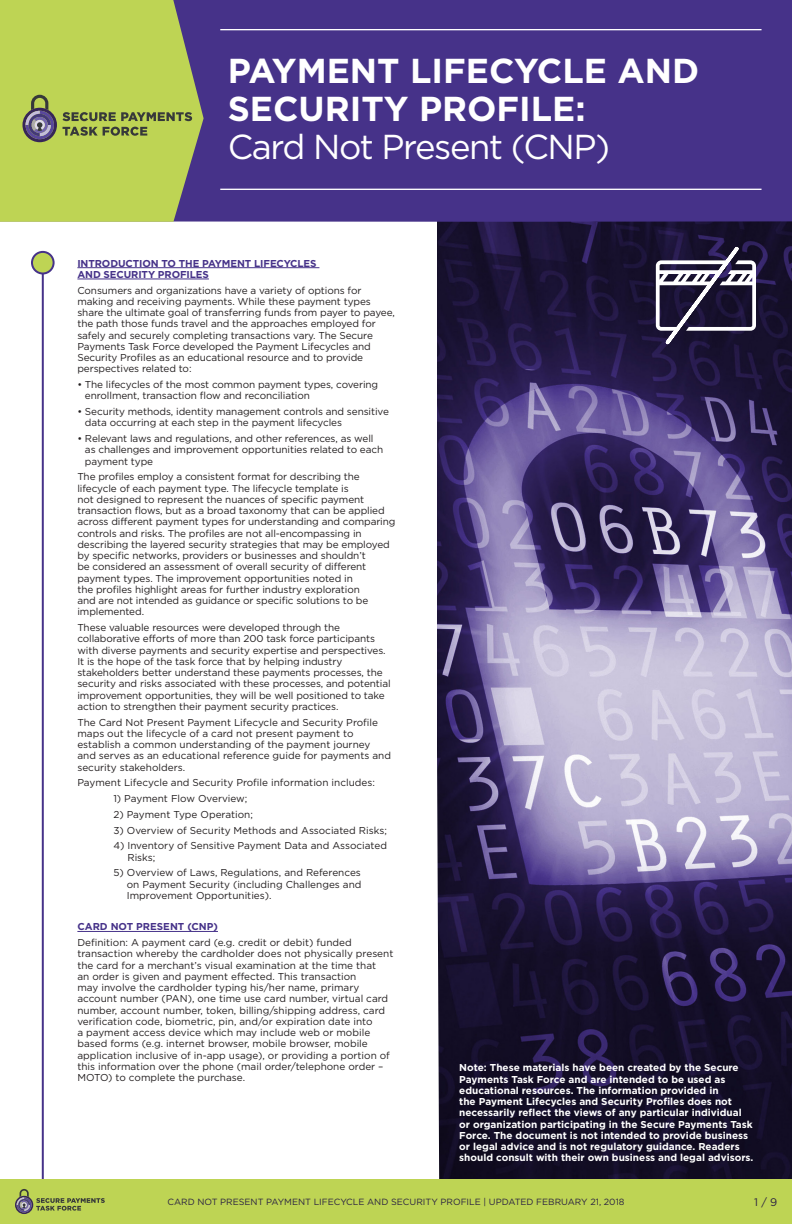
<style>
.page{position:relative;width:792px;height:1224px;background:#fff}
.page>*{position:absolute;margin:0;border:0;box-sizing:border-box;transform-origin:0 0}
.t1{font:700 34.6px/38px "Gotham";color:#fff}
.t2{font:34.6px "Gotham";letter-spacing:-.04em;color:#fff}
.t3{font:11px "Gotham";color:#2b2142}
.t4{font:10px/11.2px "Gotham";letter-spacing:-.01em;color:#231f20}
.t5{font:700 10px/11.2px "Gotham";color:#fff}
.t6{font:700 10px/11.2px "Gotham";letter-spacing:-.01em;color:#463289}
.t7{font:9px "Gotham";color:#2b2242}
</style>
<div class="page">
<hr style="left:42px;top:273px;width:2px;height:951px;background:#463289">
<img style="left:437px;top:222px;width:355px;height:957px">
<div style="left:0;top:1179px;width:792px;height:45px;background:#bed454"></div>
<div style="left:32px;top:252px;width:22px;height:22px;background:#bed454;border-radius:50%"></div>
<div style="left:31px;top:251px;width:24px;height:24px;border:2px solid #463289;border-radius:50%"></div>
<svg style="left:15px;top:1189px;width:90px;height:25px"></svg>
<div style="left:204px;top:0;width:588px;height:222px;background:#463289"></div>
<svg style="left:0;top:0;width:204px;height:222px;background:#b4c758"></svg>
<svg style="left:22px;top:95px;width:35px;height:47px;background:#83856f"></svg>
<svg style="left:63px;top:112px;width:129px;height:9px"></svg>
<svg style="left:63px;top:127px;width:84px;height:9px"></svg>
<hr style="left:77px;top:267px;width:242px;height:1px;background:#463289">
<hr style="left:77px;top:279px;width:132px;height:1px;background:#463289">
<hr style="left:77px;top:931px;width:141px;height:1px;background:#463289">
<hr style="left:220px;top:29px;width:542px;height:1px;background:#fff">
<hr style="left:220px;top:189px;width:542px;height:1px;background:#fff">
<svg style="left:656px;top:246px;width:100px;height:99px"></svg>
<p class="t1" style="left:228px;top:52px;width:473px">PAYMENT LIFECYCLE AND<br>SECURITY PROFILE:</p>
<p class="t2" style="left:228px;top:126px;width:384px">Card Not Present (CNP)</p>
<p class="t6" style="left:77px;top:258px;width:241px">INTRODUCTION TO THE PAYMENT LIFECYCLES<br>AND SECURITY PROFILES</p>
<p class="t4" style="left:77px;top:285px;width:319px">Consumers and organizations have a variety of options for making and receiving payments. While these payment types share the ultimate goal of transferring funds from payer to payee, the path those funds travel and the approaches employed for safely and securely completing transactions vary. The Secure Payments Task Force developed the Payment Lifecycles and Security Profiles as an educational resource and to provide perspectives related to:</p>
<p class="t4" style="left:85px;top:379px;width:295px;text-indent:-8px">• The lifecycles of the most common payment types, covering enrollment, transaction flow and reconciliation</p>
<p class="t4" style="left:85px;top:406px;width:306px;text-indent:-8px">• Security methods, identity management controls and sensitive data occurring at each step in the payment lifecycles</p>
<p class="t4" style="left:85px;top:433px;width:300px;text-indent:-8px">• Relevant laws and regulations, and other references, as well as challenges and improvement opportunities related to each payment type</p>
<p class="t4" style="left:77px;top:471px;width:320px">The profiles employ a consistent format for describing the lifecycle of each payment type. The lifecycle template is<br>not designed to represent the nuances of specific payment transaction flows, but as a broad taxonomy that can be applied across different payment types for understanding and comparing controls and risks. The profiles are not all-encompassing in describing the layered security strategies that may be employed by specific networks, providers or businesses and shouldn’t<br>be considered an assessment of overall security of different payment types. The improvement opportunities noted in<br>the profiles highlight areas for further industry exploration<br>and are not intended as guidance or specific solutions to be implemented.</p>
<p class="t4" style="left:77px;top:622px;width:315px">These valuable resources were developed through the collaborative efforts of more than 200 task force participants with diverse payments and security expertise and perspectives.<br>It is the hope of the task force that by helping industry stakeholders better understand these payments processes, the security and risks associated with these processes, and potential improvement opportunities, they will be well positioned to take action to strengthen their payment security practices.</p>
<p class="t4" style="left:77px;top:717px;width:315px">The Card Not Present Payment Lifecycle and Security Profile maps out the lifecycle of a card not present payment to establish a common understanding of the payment journey and serves as an educational reference guide for payments and security stakeholders.</p>
<p class="t4" style="left:77px;top:777px;width:299px">Payment Lifecycle and Security Profile information includes:</p>
<p class="t4" style="left:113px;top:793px;width:136px">1) Payment Flow Overview;</p>
<p class="t4" style="left:113px;top:809px;width:141px">2) Payment Type Operation;</p>
<p class="t4" style="left:113px;top:825px;width:275px">3) Overview of Security Methods and Associated Risks;</p>
<p class="t4" style="left:127px;top:840px;width:261px;text-indent:-14px">4) Inventory of Sensitive Payment Data and Associated<br>Risks;</p>
<p class="t4" style="left:127px;top:867px;width:236px;text-align:justify;text-indent:-13px">5) Overview of Laws, Regulations, and References on Payment Security (including Challenges and Improvement Opportunities).</p>
<p class="t6" style="left:77px;top:921px;width:142px">CARD NOT PRESENT (CNP)</p>
<p class="t4" style="left:77px;top:937px;width:318px">Definition: A payment card (e.g. credit or debit) funded transaction whereby the cardholder does not physically present the card for a merchant’s visual examination at the time that<br>an order is given and payment effected. This transaction<br>may involve the cardholder typing his/her name, primary account number (PAN), one time use card number, virtual card number, account number, token, billing/shipping address, card verification code, biometric, pin, and/or expiration date into<br>a payment access device which may include web or mobile based forms (e.g. internet browser, mobile browser, mobile application inclusive of in-app usage), or providing a portion of this information over the phone (mail order/telephone order – MOTO) to complete the purchase.</p>
<p class="t5" style="left:459px;top:1062px;width:296px">Note: These materials have been created by the Secure Payments Task Force and are intended to be used as educational resources. The information provided in<br>the Payment Lifecycles and Security Profiles does not necessarily reflect the views of any particular individual or organization participating in the Secure Payments Task Force. The document is not intended to provide business or legal advice and is not regulatory guidance. Readers should consult with their own business and legal advisors.</p>
<p class="t7" style="left:167px;top:1196px;width:459px">CARD NOT PRESENT PAYMENT LIFECYCLE AND SECURITY PROFILE | UPDATED FEBRUARY 21, 2018</p>
<p class="t3" style="left:754px;top:1195px;width:25px">1 / 9</p>
</div>
